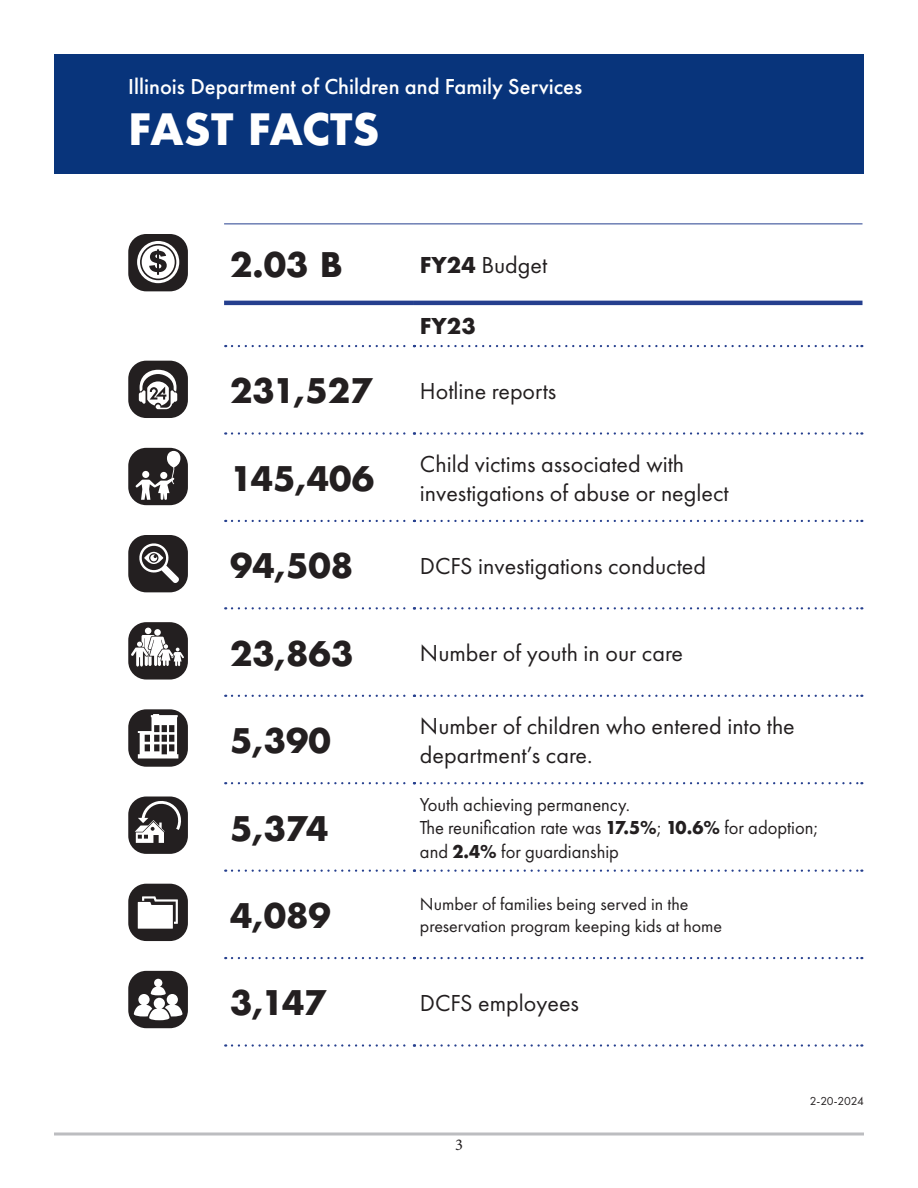
<style>
.page{position:relative;width:918px;height:1188px;background:#fff}
.page>*{position:absolute;margin:0;border:0;box-sizing:border-box;transform-origin:0 0}
.t1{font:700 42px "Futura";color:#fff}
.t2{font:700 33px "Futura";color:#231f20}
.t3{font:24px/28.8px "Futura PT";color:#231f20}
.t4{font:700 24px "Futura PT";color:#231f20}
.t5{font:500 22.5px "Futura PT";color:#fff}
.t6{font:19.5px/23.4px "Futura PT";color:#231f20;scale:.95 1}
.t7{font:18px/21.6px "Futura PT";color:#231f20}
.t8{font:16.5px "Minion Pro";color:#231f20}
.t9{font:12px "Futura PT";letter-spacing:-.025em;color:#231f20}
.s1{font-weight:700}
</style>
<div class="page">
<svg style="left:54px;top:1132px;width:810px;height:4px"></svg>
<div style="left:54px;top:54px;width:810px;height:120px;background:#08347b"></div>
<div style="left:128px;top:234px;width:60px;height:57px;background:#231f20;border-radius:18px"></div>
<svg style="left:137px;top:241px;width:42px;height:42px"></svg>
<div style="left:128px;top:622px;width:60px;height:58px;background:#231f20;border-radius:18px"></div>
<svg style="left:131px;top:628px;width:53px;height:39px"></svg>
<div style="left:128px;top:361px;width:60px;height:57px;background:#231f20;border-radius:18px"></div>
<svg style="left:139px;top:370px;width:38px;height:39px"></svg>
<div style="left:128px;top:535px;width:60px;height:57px;background:#231f20;border-radius:18px"></div>
<svg style="left:139px;top:543px;width:40px;height:40px"></svg>
<div style="left:128px;top:448px;width:60px;height:57px;background:#231f20;border-radius:18px"></div>
<svg style="left:136px;top:451px;width:44px;height:49px"></svg>
<div style="left:128px;top:709px;width:60px;height:58px;background:#231f20;border-radius:18px"></div>
<svg style="left:138px;top:714px;width:40px;height:45px"></svg>
<div style="left:128px;top:884px;width:60px;height:57px;background:#231f20;border-radius:18px"></div>
<svg style="left:138px;top:896px;width:40px;height:33px"></svg>
<div style="left:128px;top:971px;width:60px;height:57px;background:#231f20;border-radius:18px"></div>
<svg style="left:134px;top:979px;width:48px;height:41px"></svg>
<div style="left:128px;top:797px;width:60px;height:57px;background:#231f20;border-radius:18px"></div>
<svg style="left:135px;top:797px;width:49px;height:46px"></svg>
<svg style="left:232px;top:345px;width:183px;height:2px"></svg>
<svg style="left:421px;top:345px;width:441px;height:2px"></svg>
<svg style="left:232px;top:432px;width:183px;height:3px"></svg>
<svg style="left:421px;top:432px;width:441px;height:3px"></svg>
<svg style="left:232px;top:520px;width:183px;height:2px"></svg>
<svg style="left:421px;top:520px;width:441px;height:2px"></svg>
<svg style="left:232px;top:607px;width:183px;height:2px"></svg>
<svg style="left:421px;top:607px;width:441px;height:2px"></svg>
<svg style="left:232px;top:695px;width:183px;height:2px"></svg>
<svg style="left:421px;top:695px;width:441px;height:2px"></svg>
<svg style="left:232px;top:782px;width:183px;height:2px"></svg>
<svg style="left:421px;top:782px;width:441px;height:2px"></svg>
<svg style="left:232px;top:870px;width:183px;height:2px"></svg>
<svg style="left:421px;top:870px;width:441px;height:2px"></svg>
<svg style="left:232px;top:957px;width:183px;height:2px"></svg>
<svg style="left:421px;top:957px;width:441px;height:2px"></svg>
<svg style="left:232px;top:1044px;width:183px;height:3px"></svg>
<svg style="left:421px;top:1044px;width:441px;height:3px"></svg>
<hr style="left:224px;top:301px;width:190px;height:4px;background:#253f8e">
<hr style="left:414px;top:301px;width:448px;height:4px;background:#253f8e">
<hr style="left:224px;top:224px;width:190px;height:1px;background:#253f8e">
<hr style="left:414px;top:224px;width:448px;height:1px;background:#253f8e">
<p class="t5" style="left:128px;top:73px;width:455px">Illinois Department of Children and Family Services</p>
<h1 class="t1" style="left:128px;top:98px;width:253px">FAST FACTS</h1>
<h2 class="t2" style="left:230px;top:241px;width:114px">2.03 B</h2>
<p class="t3" style="left:420px;top:250px;width:129px"><span class="s1">FY24</span> Budget</p>
<p class="t4" style="left:420px;top:310px;width:57px">FY23</p>
<h2 class="t2" style="left:230px;top:367px;width:144px">231,527</h2>
<p class="t3" style="left:420px;top:376px;width:138px">Hotline reports</p>
<h2 class="t2" style="left:230px;top:455px;width:146px">145,406</h2>
<p class="t3" style="left:420px;top:449px;width:310px">Child victims associated with investigations of abuse or neglect</p>
<h2 class="t2" style="left:230px;top:542px;width:125px">94,508</h2>
<p class="t3" style="left:420px;top:551px;width:288px">DCFS investigations conducted</p>
<h2 class="t2" style="left:230px;top:629px;width:125px">23,863</h2>
<p class="t3" style="left:420px;top:639px;width:265px">Number of youth in our care</p>
<h2 class="t2" style="left:230px;top:717px;width:102px">5,390</h2>
<p class="t3" style="left:420px;top:712px;width:376px">Number of children who entered into the department’s care.</p>
<h2 class="t2" style="left:230px;top:804px;width:100px">5,374</h2>
<p class="t6" style="left:420px;top:793px;width:421px">Youth achieving permanency.<br>The reunification rate was <span class="s1">17.5%</span>; <span class="s1">10.6%</span> for adoption; and <span class="s1">2.4%</span> for guardianship</p>
<h2 class="t2" style="left:230px;top:892px;width:102px">4,089</h2>
<p class="t7" style="left:420px;top:894px;width:304px">Number of families being served in the preservation program keeping kids at home</p>
<h2 class="t2" style="left:230px;top:979px;width:98px">3,147</h2>
<p class="t3" style="left:420px;top:988px;width:161px">DCFS employees</p>
<p class="t8" style="left:455px;top:1133px;width:9px">3</p>
<p class="t9" style="left:810px;top:1094px;width:56px">2-20-2024</p>
</div>
